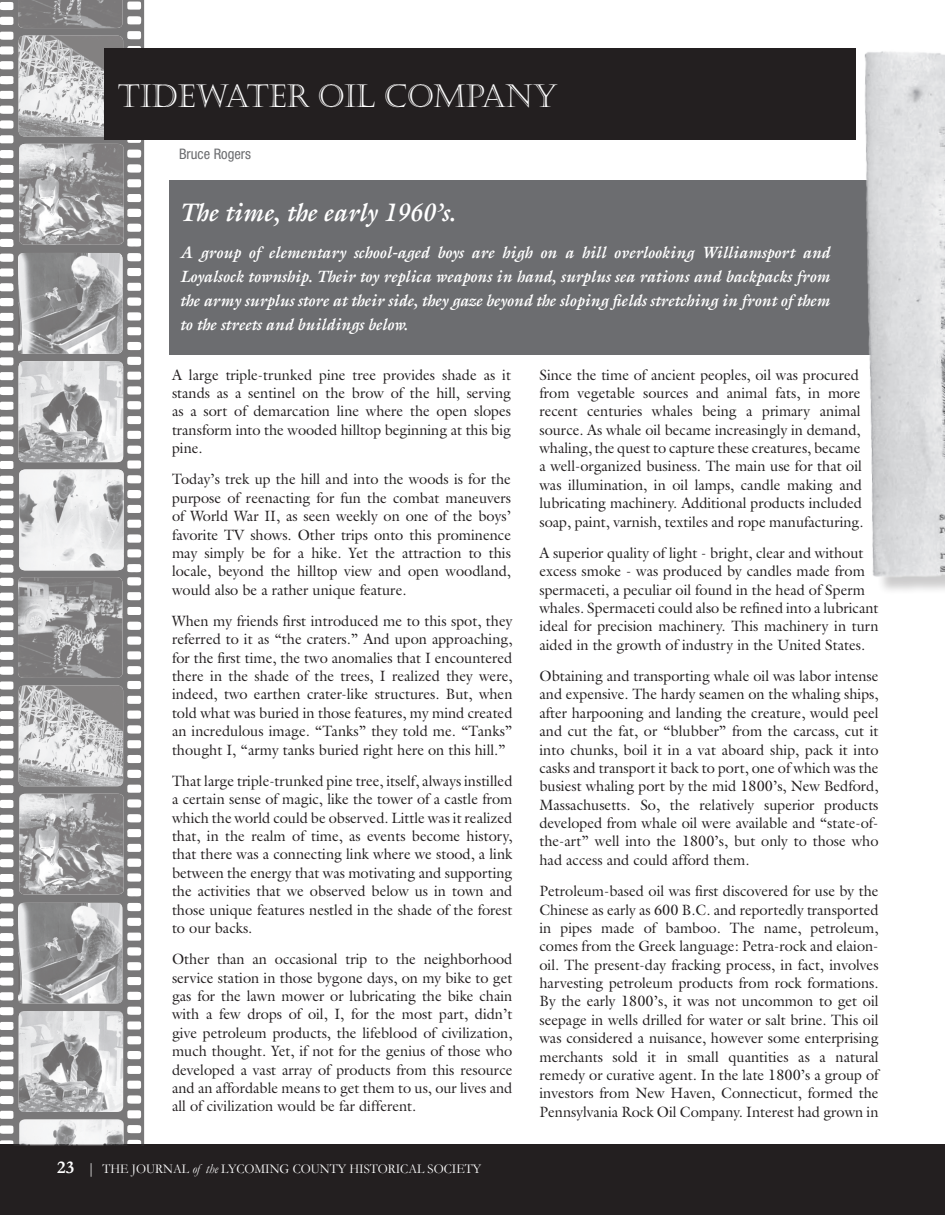
<style>
.page{position:relative;width:945px;height:1215px;background:#fff}
.page>*{position:absolute;margin:0;border:0;box-sizing:border-box;transform-origin:0 0}
.t1{font:31.5px "Castellar";color:#fff}
.t2{font:italic 700 25.5px "Galliard";color:#fff}
.t3{font:italic 700 16.5px/24px "Galliard";color:#fff;text-align:justify}
.t4{font:15px/18.3px "Galliard";color:#231f20;text-align:justify}
.t5{font:condensed 14.55px "Helvetica Neue";color:#6c6d70}
.t6{font:13.5px "Garamond";color:#fff;scale:.95 1}
.s1{font-weight:700;font-size:18px}
.s2{font-size:15px}
.s3{font-style:italic}
</style>
<div class="page">
<div style="left:0;top:1145px;width:945px;height:70px;background:#231f20"></div>
<svg style="left:0;top:0;width:144px;height:1145px"></svg>
<img style="left:19px;top:36px;width:104px;height:101px">
<img style="left:18px;top:0;width:105px;height:28px">
<img style="left:19px;top:144px;width:105px;height:101px">
<img style="left:18px;top:253px;width:105px;height:101px">
<img style="left:19px;top:361px;width:104px;height:101px">
<img style="left:19px;top:469px;width:105px;height:101px">
<div style="left:169px;top:180px;width:709px;height:175px;background:#6c6d70"></div>
<div style="left:104px;top:48px;width:752px;height:92px;background:#231f20"></div>
<div style="left:868px;top:51px;width:77px;height:545px;background:#231f20;opacity:.23"></div>
<img style="left:864px;top:51px;width:81px;height:529px">
<p class="t1" style="left:118px;top:80px;width:442px">TIDEWATER OIL COMPANY</p>
<p class="t5" style="left:179px;top:145px;width:74px">Bruce Rogers</p>
<p class="t2" style="left:180px;top:197px;width:277px">The time, the early 1960’s.</p>
<p class="t3" style="left:180px;top:240px;width:652px">A group of elementary school-aged boys are high on a hill overlooking Williamsport and Loyalsock township. Their toy replica weapons in hand, surplus sea rations and backpacks from the army surplus store at their side, they gaze beyond the sloping fields stretching in front of them to the streets and buildings below.</p>
<p class="t4" style="left:172px;top:365px;width:341px">A large triple-trunked pine tree provides shade as it stands as a sentinel on the brow of the hill, serving as a sort of demarcation line where the open slopes transform into the wooded hilltop beginning at this big pine.</p>
<p class="t4" style="left:172px;top:470px;width:341px">Today’s trek up the hill and into the woods is for the purpose of reenacting for fun the combat maneuvers of World War II, as seen weekly on one of the boys’ favorite TV shows. Other trips onto this prominence may simply be for a hike. Yet the attraction to this locale, beyond the hilltop view and open woodland, would also be a rather unique feature.</p>
<p class="t4" style="left:172px;top:612px;width:342px">When my friends first introduced me to this spot, they referred to it as “the craters.” And upon approaching, for the first time, the two anomalies that I encountered there in the shade of the trees, I realized they were, indeed, two earthen crater-like structures. But, when told what was buried in those features, my mind created an incredulous image. “Tanks” they told me. “Tanks” thought I, “army tanks buried right here on this hill.”</p>
<p class="t4" style="left:172px;top:771px;width:342px">That large triple-trunked pine tree, itself, always instilled a certain sense of magic, like the tower of a castle from which the world could be observed. Little was it realized that, in the realm of time, as events become history, that there was a connecting link where we stood, a link between the energy that was motivating and supporting the activities that we observed below us in town and those unique features nestled in the shade of the forest to our backs.</p>
<p class="t4" style="left:172px;top:950px;width:342px">Other than an occasional trip to the neighborhood service station in those bygone days, on my bike to get gas for the lawn mower or lubricating the bike chain with a few drops of oil, I, for the most part, didn’t give petroleum products, the lifeblood of civilization, much thought. Yet, if not for the genius of those who developed a vast array of products from this resource and an affordable means to get them to us, our lives and all of civilization would be far different.</p>
<p class="t6" style="left:57px;top:1160px;width:448px"><span class="s1">23</span> <span class="s2">|</span> THE JOURNAL <span class="s3">of the</span> LYCOMING COUNTY HISTORICAL SOCIETY</p>
<p class="t4" style="left:539px;top:365px;width:326px;text-align:left">Since the time of ancient peoples, oil was procured from vegetable sources and animal fats, in more recent centuries whales being a primary animal source. As whale oil became increasingly in demand, whaling, the quest to capture these creatures, became a well-organized business. The main use for that oil was illumination, in oil lamps, candle making and lubricating machinery. Additional products included soap, paint, varnish, textiles and rope manufacturing.</p>
<p class="t4" style="left:539px;top:543px;width:341px;text-align:left">A superior quality of light - bright, clear and without excess smoke - was produced by candles made from spermaceti, a peculiar oil found in the head of Sperm whales. Spermaceti could also be refined into a lubricant ideal for precision machinery. This machinery in turn aided in the growth of industry in the United States.</p>
<p class="t4" style="left:539px;top:667px;width:341px">Obtaining and transporting whale oil was labor intense and expensive. The hardy seamen on the whaling ships, after harpooning and landing the creature, would peel and cut the fat, or “blubber” from the carcass, cut it into chunks, boil it in a vat aboard ship, pack it into casks and transport it back to port, one of which was the busiest whaling port by the mid 1800’s, New Bedford, Massachusetts. So, the relatively superior products developed from whale oil were available and “state-of&shy;the-art” well into the 1800’s, but only to those who had access and could afford them.</p>
<p class="t4" style="left:539px;top:882px;width:341px">Petroleum-based oil was first discovered for use by the Chinese as early as 600 B.C. and reportedly transported in pipes made of bamboo. The name, petroleum, comes from the Greek language: Petra-rock and elaion&shy;oil. The present-day fracking process, in fact, involves harvesting petroleum products from rock formations.<br>By the early 1800’s, it was not uncommon to get oil seepage in wells drilled for water or salt brine. This oil was considered a nuisance, however some enterprising merchants sold it in small quantities as a natural remedy or curative agent. In the late 1800’s a group of investors from New Haven, Connecticut, formed the Pennsylvania Rock Oil Company. Interest had grown in</p>
</div>
